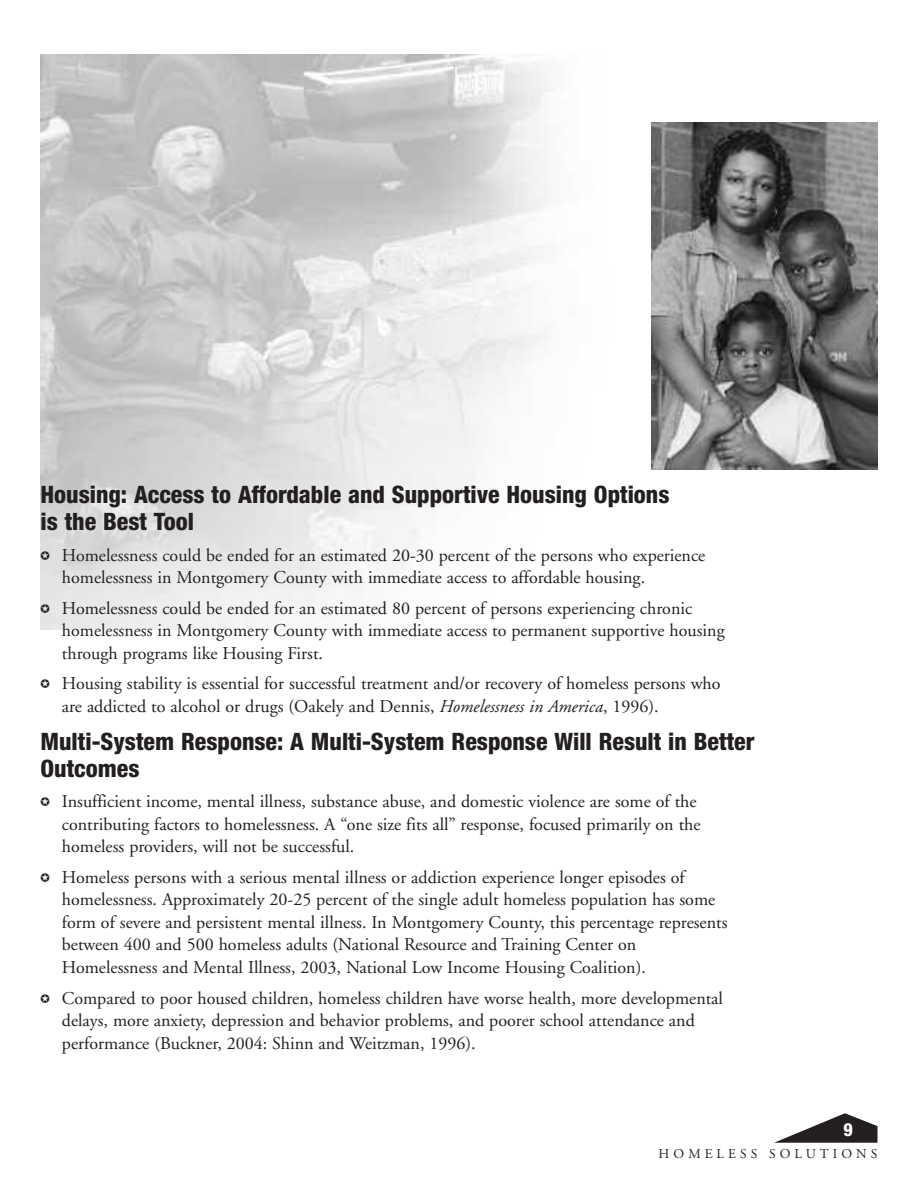
<style>
.page{position:relative;width:918px;height:1188px;background:#fff}
.page>*{position:absolute;margin:0;border:0;box-sizing:border-box;transform-origin:0 0}
.t1{font:800 condensed 24px/27px "Helvetica Neue";color:#231f20}
.t2{font:18px/22.5px "Adobe Garamond";color:#231f20}
.t3{font:800 condensed 18px "Helvetica Neue";color:#fff}
.t4{font:13.5px "Adobe Garamond";letter-spacing:.3em;color:#231f20}
.s1{font-style:italic}
</style>
<div class="page">
<svg style="left:774px;top:1113px;width:104px;height:30px"></svg>
<img style="left:40px;top:54px;width:814px;height:575px">
<img style="left:652px;top:122px;width:226px;height:347px">
<svg style="left:41px;top:551px;width:8px;height:9px"></svg>
<svg style="left:41px;top:604px;width:8px;height:9px"></svg>
<h1 class="t1" style="left:40px;top:483px;width:631px">Housing: Access to Affordable and Supportive Housing Options is the Best Tool</h1>
<p class="t2" style="left:62px;top:545px;width:645px">Homelessness could be ended for an estimated 20-30 percent of the persons who experience homelessness in Montgomery County with immediate access to affordable housing.</p>
<p class="t2" style="left:62px;top:598px;width:664px">Homelessness could be ended for an estimated 80 percent of persons experiencing chronic homelessness in Montgomery County with immediate access to permanent supportive housing through programs like Housing First.</p>
<p class="t2" style="left:62px;top:674px;width:660px">Housing stability is essential for successful treatment and/or recovery of homeless persons who are addicted to alcohol or drugs (Oakely and Dennis, <span class="s1">Homelessness in America</span>, 1996).</p>
<h1 class="t1" style="left:40px;top:730px;width:716px">Multi-System Response: A Multi-System Response Will Result in Better<br>Outcomes</h1>
<p class="t2" style="left:62px;top:792px;width:640px">Insufficient income, mental illness, substance abuse, and domestic violence are some of the contributing factors to homelessness. A “one size fits all” response, focused primarily on the homeless providers, will not be successful.</p>
<p class="t2" style="left:62px;top:868px;width:667px">Homeless persons with a serious mental illness or addiction experience longer episodes of homelessness. Approximately 20-25 percent of the single adult homeless population has some form of severe and persistent mental illness. In Montgomery County, this percentage represents between 400 and 500 homeless adults (National Resource and Training Center on Homelessness and Mental Illness, 2003, National Low Income Housing Coalition).</p>
<p class="t2" style="left:62px;top:988px;width:663px">Compared to poor housed children, homeless children have worse health, more developmental delays, more anxiety, depression and behavior problems, and poorer school attendance and performance (Buckner, 2004: Shinn and Weitzman, 1996).</p>
<p class="t3" style="left:844px;top:1123px;width:11px">9</p>
<p class="t4" style="left:659px;top:1149px;width:220px">HOMELESS SOLUTIONS</p>
</div>
